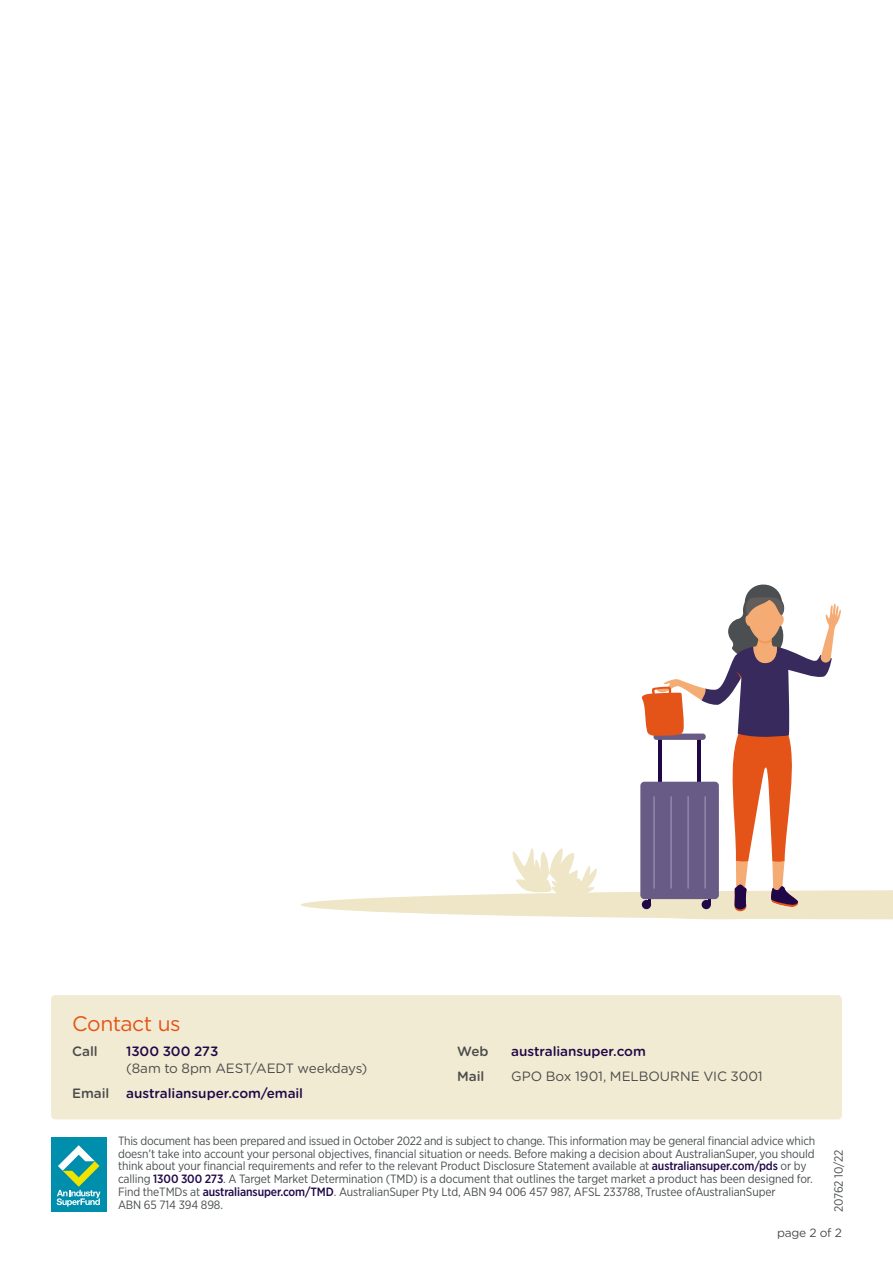
<style>
.page{position:relative;width:893px;height:1263px;background:#fff}
.page>*{position:absolute;margin:0;border:0;box-sizing:border-box;transform-origin:0 0}
.t1{font:21px "Gotham Rounded";letter-spacing:-.02em;color:#e45317}
.t2{font:500 13.5px "Gotham Rounded";letter-spacing:-.005em;color:#200747}
.t3{font:13.5px "Gotham Rounded";letter-spacing:-.005em;color:#4a4b4b}
.t4{font:500 13.5px "Gotham Rounded";letter-spacing:-.01em;color:#4a4b4b}
.t5{font:12px/12.8px "Gotham Narrow";letter-spacing:-.01em;color:#4b4f51}
.t6{font:12px "Gotham Rounded";letter-spacing:-.02em;color:#4b4f51}
.s1{font-weight:500;color:#200747}
</style>
<div class="page">
<svg style="left:301px;top:585px;width:592px;height:334px"></svg>
<div style="left:51px;top:1138px;width:55px;height:74px;background:#008ead"></div>
<svg style="left:57px;top:1145px;width:43px;height:61px"></svg>
<div style="left:51px;top:995px;width:791px;height:124px;background:#f2ebd3;border-radius:4px"></div>
<h1 class="t1" style="left:72px;top:1009px;width:110px">Contact us</h1>
<p class="t4" style="left:72px;top:1042px;width:27px">Call</p>
<p class="t2" style="left:126px;top:1042px;width:94px">1300 300 273</p>
<p class="t3" style="left:126px;top:1058px;width:242px">(8am to 8pm AEST/AEDT weekdays)</p>
<p class="t4" style="left:72px;top:1083px;width:39px">Email</p>
<p class="t2" style="left:126px;top:1083px;width:178px">australiansuper.com/email</p>
<p class="t4" style="left:457px;top:1042px;width:33px">Web</p>
<p class="t2" style="left:511px;top:1042px;width:136px">australiansuper.com</p>
<p class="t4" style="left:457px;top:1067px;width:29px">Mail</p>
<p class="t3" style="left:511px;top:1067px;width:253px">GPO Box 1901, MELBOURNE VIC 3001</p>
<p class="t5" style="left:118px;top:1134px;width:699px">This document has been prepared and issued in October 2022 and is subject to change. This information may be general financial advice which doesn’t take into account your personal objectives, financial situation or needs. Before making a decision about AustralianSuper, you should think about your financial requirements and refer to the relevant Product Disclosure Statement available at <span class="s1">australiansuper.com/pds</span> or by calling <span class="s1">1300 300 273</span>. A Target Market Determination (TMD) is a document that outlines the target market a product has been designed for.<br>Find theTMDs at <span class="s1">australiansuper.com/TMD</span>. AustralianSuper Pty Ltd, ABN 94 006 457 987, AFSL 233788, Trustee ofAustralianSuper<br>ABN 65 714 394 898.</p>
<p class="t5" style="left:832px;top:1212px;width:64px;rotate:-90deg">20762 10/22</p>
<p class="t6" style="left:777px;top:1225px;width:66px">page 2 of 2</p>
</div>
